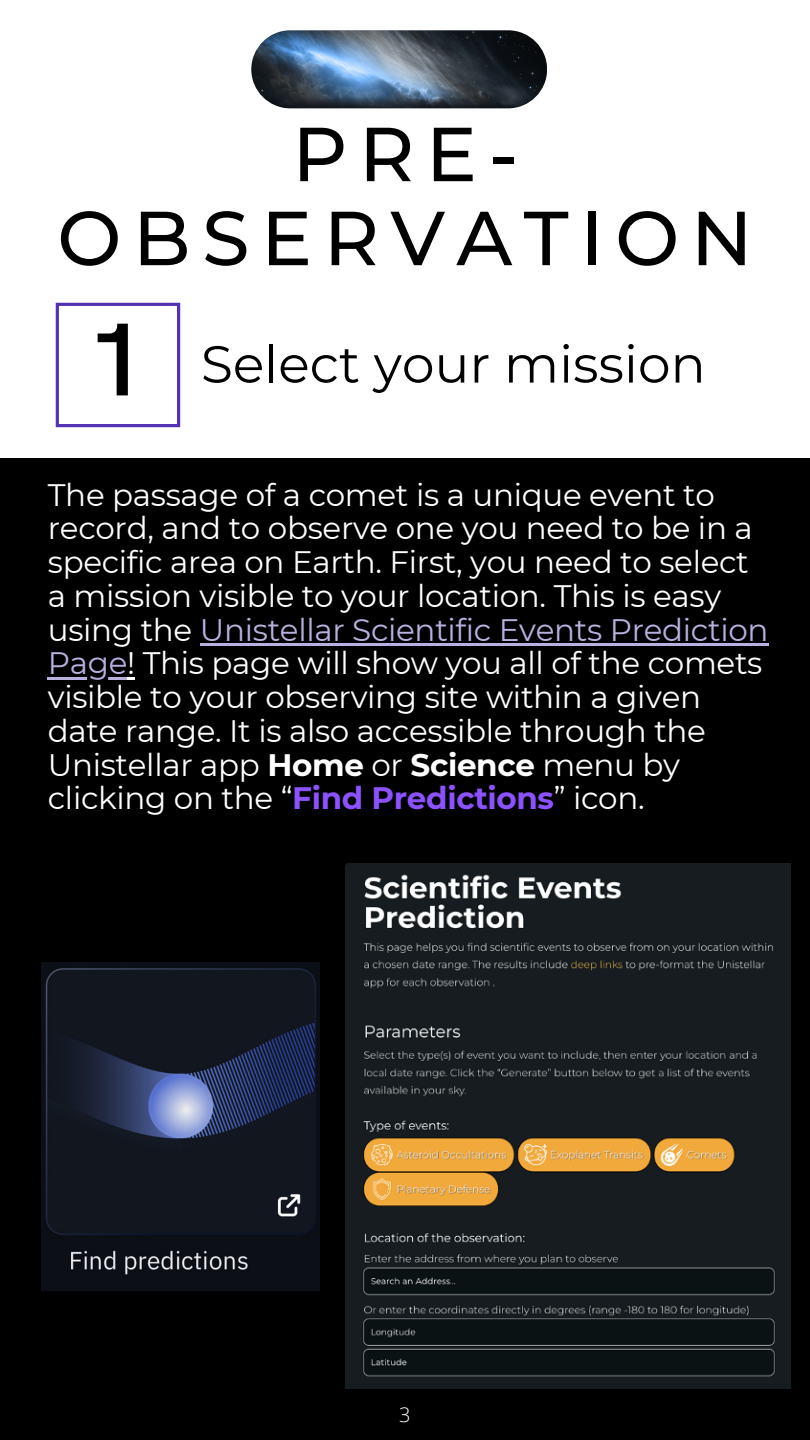
<style>
.page{position:relative;width:810px;height:1440px;background:#fff}
.page>*{position:absolute;margin:0;border:0;box-sizing:border-box;transform-origin:0 0}
.t1{font:600 104px "HK Grotesk";color:#000}
.t2{font:500 76.4px/84px "Montserrat";letter-spacing:.15em;color:#000;text-align:center}
.t3{font:52px "Montserrat";color:#000}
.t4{font:31px/33.8px "Montserrat";letter-spacing:-.01em;color:#fff}
.t5{font:300 20px "Open Sans";color:#fff}
.s1{color:#bab0df}
.s2{font-weight:700}
.s3{font-weight:700;color:#8c52ff}
</style>
<div class="page">
<div style="left:0;top:458px;width:810px;height:982px;background:#000"></div>
<svg style="left:56px;top:303px;width:124px;height:124px"></svg>
<img style="left:251px;top:30px;width:296px;height:78px;border-radius:39px">
<hr style="left:200px;top:643px;width:568px;height:3px;background:#bab0df">
<hr style="left:48px;top:677px;width:79px;height:3px;background:#bab0df">
<svg style="left:127px;top:677px;width:8px;height:3px"></svg>
<img style="left:345px;top:864px;width:446px;height:525px">
<img style="left:41px;top:962px;width:278px;height:329px">
<p class="t2" style="left:57px;top:112px;width:697px">PRE-<br>OBSERVATION</p>
<p class="t1" style="left:88px;top:302px;width:61px">1</p>
<p class="t3" style="left:201px;top:332px;width:506px">Select your mission</p>
<p class="t4" style="left:48px;top:478px;width:722px">The passage of a comet is a unique event to record, and to observe one you need to be in a specific area on Earth. First, you need to select a mission visible to your location. This is easy using the <span class="s1">Unistellar Scientific Events Prediction Page</span>! This page will show you all of the comets visible to your observing site within a given date range. It is also accessible through the Unistellar app <span class="s2">Home</span> or <span class="s2">Science</span> menu by clicking on the “<span class="s3">Find Predictions</span>” icon.</p>
<p class="t5" style="left:399px;top:1401px;width:13px">3</p>
</div>
